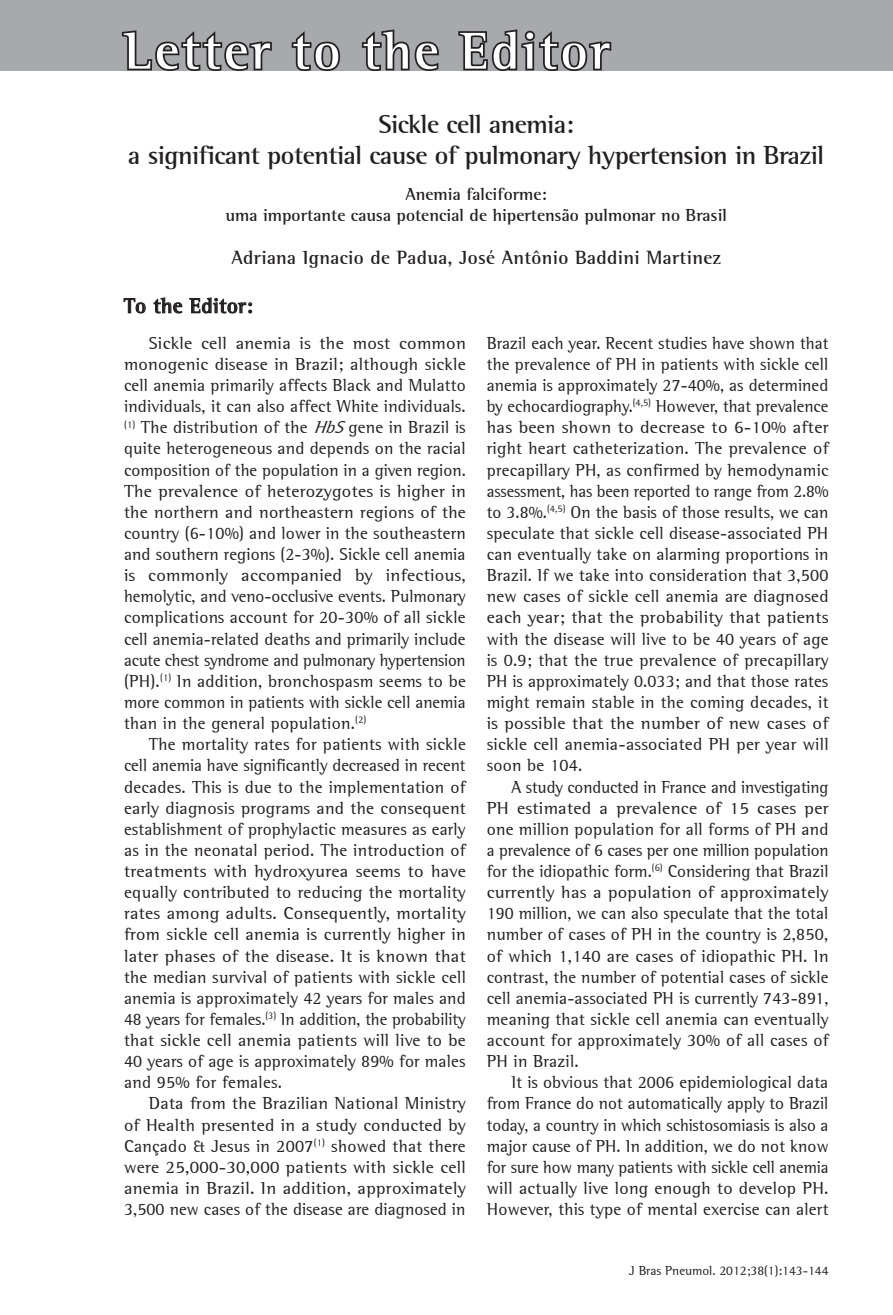
<style>
.page{position:relative;width:893px;height:1315px;background:#fff}
.page>*{position:absolute;margin:0;border:0;box-sizing:border-box;transform-origin:0 0}
.t1{font:700 52.5px "Libre Semi Serif S Si";letter-spacing:.05em;color:#fff}
.Título___1o_idioma{font:700 26.25px/31.5px "Libre Semi Serif S Si";letter-spacing:-.02em;color:#231f20;text-align:center}
.Sub-título___1o_níve{font:700 21px "Libre Semi Serif S Si";letter-spacing:.015em;color:#231f20}
.Autores{font:700 19.25px "Libre Semi Serif S Si";letter-spacing:.015em;color:#231f20}
.Corpo{font:17.5px/21.2px "Libre Semi Serif S Si";letter-spacing:.015em;color:#231f20;text-align:justify}
.Corpo-2{font:17.5px/21.2px "Libre Semi Serif S Si";letter-spacing:.015em;color:#231f20;text-align:justify;scale:1.05 1}
.Título___2o_idioma{font:700 17.5px/21px "Libre Semi Serif S Si";color:#231f20;text-align:center}
.rodapé{font:13.12px "Libre Semi Serif S Si";color:#231f20}
.s1{font-style:italic}
</style>
<div class="page">
<div style="left:0;top:0;width:893px;height:70px;background:#a8a9ad"></div>
<svg style="left:124px;top:298px;width:22px;height:15px"></svg>
<svg style="left:154px;top:297px;width:28px;height:16px"></svg>
<svg style="left:189px;top:297px;width:63px;height:16px"></svg>
<svg style="left:120px;top:30px;width:154px;height:41px"></svg>
<svg style="left:290px;top:31px;width:52px;height:40px"></svg>
<svg style="left:360px;top:29px;width:81px;height:42px"></svg>
<svg style="left:457px;top:29px;width:156px;height:42px"></svg>
<h1 class="t1" style="left:124px;top:19px;width:487px">Letter to the Editor</h1>
<p class="Título___1o_idioma" style="left:128px;top:108px;width:697px">Sickle cell anemia:<br>a significant potential cause of pulmonary hypertension in Brazil</p>
<p class="Título___2o_idioma" style="left:225px;top:184px;width:503px">Anemia falciforme:<br>uma importante causa potencial de hipertensão pulmonar no Brasil</p>
<p class="Autores" style="left:232px;top:246px;width:491px">Adriana Ignacio de Padua, José Antônio Baddini Martinez</p>
<p class="Sub-título___1o_níve" style="left:124px;top:293px;width:130px">To the Editor:</p>
<p class="Corpo-2" style="left:124px;top:332px;width:327px;text-indent:25px">Sickle cell anemia is the most common monogenic disease in Brazil; although sickle cell anemia primarily affects Black and Mulatto individuals, it can also affect White individuals. <sup>(1)</sup> The distribution of the <span class="s1">HbS</span>gene in Brazil is quite heterogeneous and depends on the racial composition of the population in a given region.<br>The prevalence of heterozygotes is higher in the northern and northeastern regions of the country (6-10%) and lower in the southeastern and southern regions (2-3%). Sickle cell anemia is commonly accompanied by infectious, hemolytic, and veno-occlusive events. Pulmonary complications account for 20-30% of all sickle cell anemia-related deaths and primarily include acute chest syndrome and pulmonary hypertension (PH).<sup>(1)</sup> In addition, bronchospasm seems to be more common in patients with sickle cell anemia than in the general population.<sup>(2)</sup></p>
<p class="Corpo" style="left:124px;top:733px;width:343px;text-indent:25px">The mortality rates for patients with sickle cell anemia have significantly decreased in recent decades. This is due to the implementation of early diagnosis programs and the consequent establishment of prophylactic measures as early as in the neonatal period. The introduction of treatments with hydroxyurea seems to have equally contributed to reducing the mortality rates among adults. Consequently, mortality from sickle cell anemia is currently higher in later phases of the disease. It is known that the median survival of patients with sickle cell anemia is approximately 42 years for males and 48 years for females.<sup>(3)</sup> In addition, the probability that sickle cell anemia patients will live to be 40 years of age is approximately 89% for males and 95% for females.</p>
<p class="Corpo" style="left:124px;top:1092px;width:343px;text-indent:25px">Data from the Brazilian National Ministry of Health presented in a study conducted by Cançado &amp; Jesus in 2007<sup>(1)</sup> showed that there were 25,000-30,000 patients with sickle cell anemia in Brazil. In addition, approximately 3,500 new cases of the disease are diagnosed in</p>
<p class="Corpo" style="left:487px;top:332px;width:343px">Brazil each year. Recent studies have shown that the prevalence of PH in patients with sickle cell anemia is approximately 27-40%, as determined by echocardiography.<sup>(4,5)</sup> However, that prevalence has been shown to decrease to 6-10% after right heart catheterization. The prevalence of precapillary PH, as confirmed by hemodynamic assessment, has been reported to range from 2.8% to 3.8%.<sup>(4,5)</sup> On the basis of those results, we can speculate that sickle cell disease-associated PH can eventually take on alarming proportions in Brazil. If we take into consideration that 3,500 new cases of sickle cell anemia are diagnosed each year; that the probability that patients with the disease will live to be 40 years of age is 0.9; that the true prevalence of precapillary PH is approximately 0.033; and that those rates might remain stable in the coming decades, it is possible that the number of new cases of sickle cell anemia-associated PH per year will soon be 104.</p>
<p class="Corpo" style="left:487px;top:776px;width:343px;text-indent:25px">A study conducted in France and investigating PH estimated a prevalence of 15 cases per one million population for all forms of PH and a prevalence of 6 cases per one million population for the idiopathic form.<sup>(6)</sup> Considering that Brazil currently has a population of approximately 190 million, we can also speculate that the total number of cases of PH in the country is 2,850, of which 1,140 are cases of idiopathic PH. In contrast, the number of potential cases of sickle cell anemia-associated PH is currently 743-891, meaning that sickle cell anemia can eventually account for approximately 30% of all cases of PH in Brazil.</p>
<p class="Corpo" style="left:487px;top:1071px;width:343px;text-indent:25px">It is obvious that 2006 epidemiological data from France do not automatically apply to Brazil today, a country in which schistosomiasis is also a major cause of PH. In addition, we do not know for sure how many patients with sickle cell anemia will actually live long enough to develop PH.<br>However, this type of mental exercise can alert</p>
<p class="rodapé" style="left:629px;top:1263px;width:201px">J Bras Pneumol. 2012;38(1):143-144</p>
</div>
